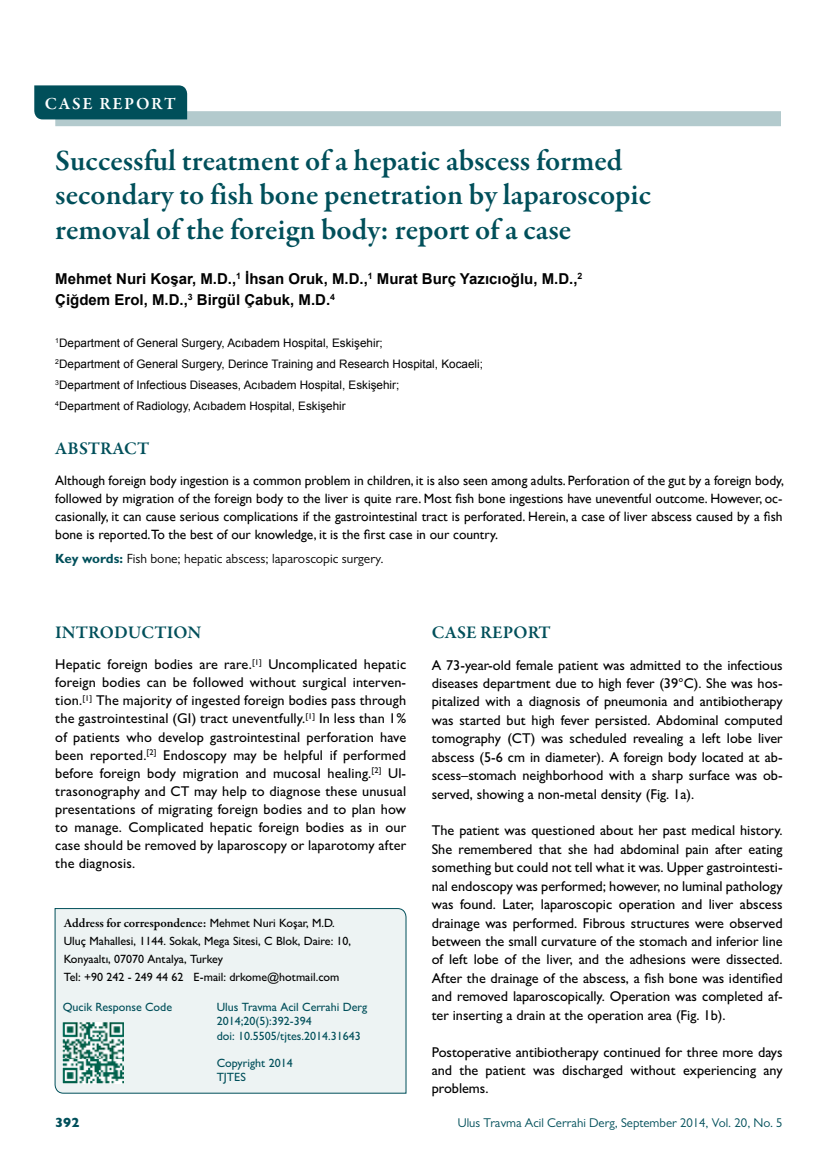
<style>
.page{position:relative;width:838px;height:1170px;background:#fff}
.page>*{position:absolute;margin:0;border:0;box-sizing:border-box;transform-origin:0 0}
.t1{font:600 30px/34.5px "Garamond Premr Pro";color:#004f5a}
.t2{font:600 18px "Garamond Premr Pro";letter-spacing:.005em;color:#004f5a}
.t3{font:600 17.25px "Garamond Premr Pro";letter-spacing:.1em;color:#fff}
.t4{font:700 15px/21px "Arial";color:#000}
.t5{font:500 14.25px/18.5px "Gill Sans MT Pro";color:#000;text-align:justify}
.t6{font:13.5px/18px "Gill Sans";color:#000;text-align:justify}
.t7{font:800 13.5px "Gill Sans MT Pro";color:#004f5a}
.t8{font:13.35px "Gill Sans MT Pro";color:#000}
.t9{font:12.75px "Gill Sans MT Pro";color:#004f5a}
.t10{font:600 12.75px "Garamond Premr Pro";letter-spacing:-.005em;color:#000}
.t11{font:500 12px/18px "Gill Sans MT Pro";color:#000}
.t12{font:500 12px/14.4px "Gill Sans MT Pro";color:#004f5a}
.t13{font:11.7px/21px "Arial";color:#000}
.s1{font-weight:700;color:#004f5a}
.s2{font-family:"Gill Sans MT Pro";font-weight:500;font-size:12px}
</style>
<div class="page">
<div style="left:55px;top:111px;width:726px;height:15px;background:#b3cacd"></div>
<div style="left:34px;top:85px;width:153px;height:34px;background:#004f5a"></div>
<div style="left:55px;top:908px;width:351px;height:185px;background:#edf3f3"></div>
<img style="left:63px;top:1022px;width:61px;height:61px">
<p class="t3" style="left:45px;top:93px;width:133px">CASE REPORT</p>
<h1 class="t1" style="left:55px;top:143px;width:597px">Successful treatment of a hepatic abscess formed secondary to fish bone penetration by laparoscopic removal of the foreign body: report of a case</h1>
<p class="t4" style="left:55px;top:268px;width:528px">Mehmet Nuri Koşar, M.D.,<sup>1</sup> İhsan Oruk, M.D.,<sup>1</sup> Murat Burç Yazıcıoğlu, M.D.,<sup>2<br></sup>Çiğdem Erol, M.D.,<sup>3</sup> Birgül Çabuk, M.D.<sup>4</sup></p>
<p class="t13" style="left:55px;top:332px;width:429px"><sup>1</sup>Department of General Surgery, Acıbadem Hospital, Eskişehir;<br><sup>2</sup>Department of General Surgery, Derince Training and Research Hospital, Kocaeli; <sup>3</sup>Department of Infectious Diseases, Acıbadem Hospital, Eskişehir;<br><sup>4</sup>Department of Radiology, Acıbadem Hospital, Eskişehir</p>
<p class="t2" style="left:55px;top:437px;width:95px">ABSTRACT</p>
<p class="t6" style="left:55px;top:471px;width:730px">Although foreign body ingestion is a common problem in children, it is also seen among adults. Perforation of the gut by a foreign body, followed by migration of the foreign body to the liver is quite rare. Most fish bone ingestions have uneventful outcome. However, oc&shy;casionally, it can cause serious complications if the gastrointestinal tract is perforated. Herein, a case of liver abscess caused by a fish bone is reported.To the best of our knowledge, it is the first case in our country.</p>
<p class="t8" style="left:55px;top:550px;width:330px"><span class="s1">Key words:</span> Fish bone; hepatic abscess; laparoscopic surgery.</p>
<p class="t2" style="left:55px;top:622px;width:148px">INTRODUCTION</p>
<p class="t5" style="left:55px;top:655px;width:352px;line-height:18px">Hepatic foreign bodies are rare.<sup>[1]</sup> Uncomplicated hepatic foreign bodies can be followed without surgical interven&shy;tion.<sup>[1]</sup> The majority of ingested foreign bodies pass through the gastrointestinal (GI) tract uneventfully.<sup>[1]</sup> In less than 1% of patients who develop gastrointestinal perforation have been reported.<sup>[2]</sup> Endoscopy may be helpful if performed before foreign body migration and mucosal healing.<sup>[2]</sup> Ul&shy;trasonography and CT may help to diagnose these unusual presentations of migrating foreign bodies and to plan how to manage. Complicated hepatic foreign bodies as in our case should be removed by laparoscopy or laparotomy after the diagnosis.</p>
<p class="t2" style="left:432px;top:622px;width:120px">CASE REPORT</p>
<p class="t5" style="left:432px;top:655px;width:352px">A 73-year-old female patient was admitted to the infectious diseases department due to high fever (39°C). She was hos&shy;pitalized with a diagnosis of pneumonia and antibiotherapy was started but high fever persisted. Abdominal computed tomography (CT) was scheduled revealing a left lobe liver abscess (5-6 cm in diameter). A foreign body located at ab&shy;scess–stomach neighborhood with a sharp surface was ob&shy;served, showing a non-metal density (Fig. 1a).</p>
<p class="t5" style="left:432px;top:821px;width:352px">The patient was questioned about her past medical history.<br>She remembered that she had abdominal pain after eating something but could not tell what it was. Upper gastrointesti&shy;nal endoscopy was performed; however, no luminal pathology was found. Later, laparoscopic operation and liver abscess drainage was performed. Fibrous structures were observed between the small curvature of the stomach and inferior line of left lobe of the liver, and the adhesions were dissected.<br>After the drainage of the abscess, a fish bone was identified and removed laparoscopically. Operation was completed af&shy;ter inserting a drain at the operation area (Fig. 1b).</p>
<p class="t5" style="left:432px;top:1042px;width:352px">Postoperative antibiotherapy continued for three more days and the patient was discharged without experiencing any problems.</p>
<p class="t10" style="left:64px;top:914px;width:273px">Address for correspondence: <span class="s2">Mehmet Nuri Koşar, M.D.</span></p>
<p class="t11" style="left:64px;top:931px;width:289px">Uluç Mahallesi, 1144. Sokak, Mega Sitesi, C Blok, Daire: 10,<br>Konyaaltı, 07070 Antalya, Turkey<br>Tel: +90 242 - 249 44 62 E-mail: drkome@hotmail.com</p>
<p class="t12" style="left:63px;top:999px;width:111px">Qucik Response Code</p>
<p class="t12" style="left:217px;top:999px;width:152px">Ulus Travma Acil Cerrahi Derg<br>2014;20(5):392-394<br>doi: 10.5505/tjtes.2014.31643</p>
<p class="t12" style="left:217px;top:1055px;width:78px">Copyright 2014<br>TJTES</p>
<p class="t7" style="left:55px;top:1114px;width:26px">392</p>
<p class="t9" style="left:458px;top:1115px;width:326px">Ulus Travma Acil Cerrahi Derg, September 2014, Vol. 20, No. 5</p>
</div>
